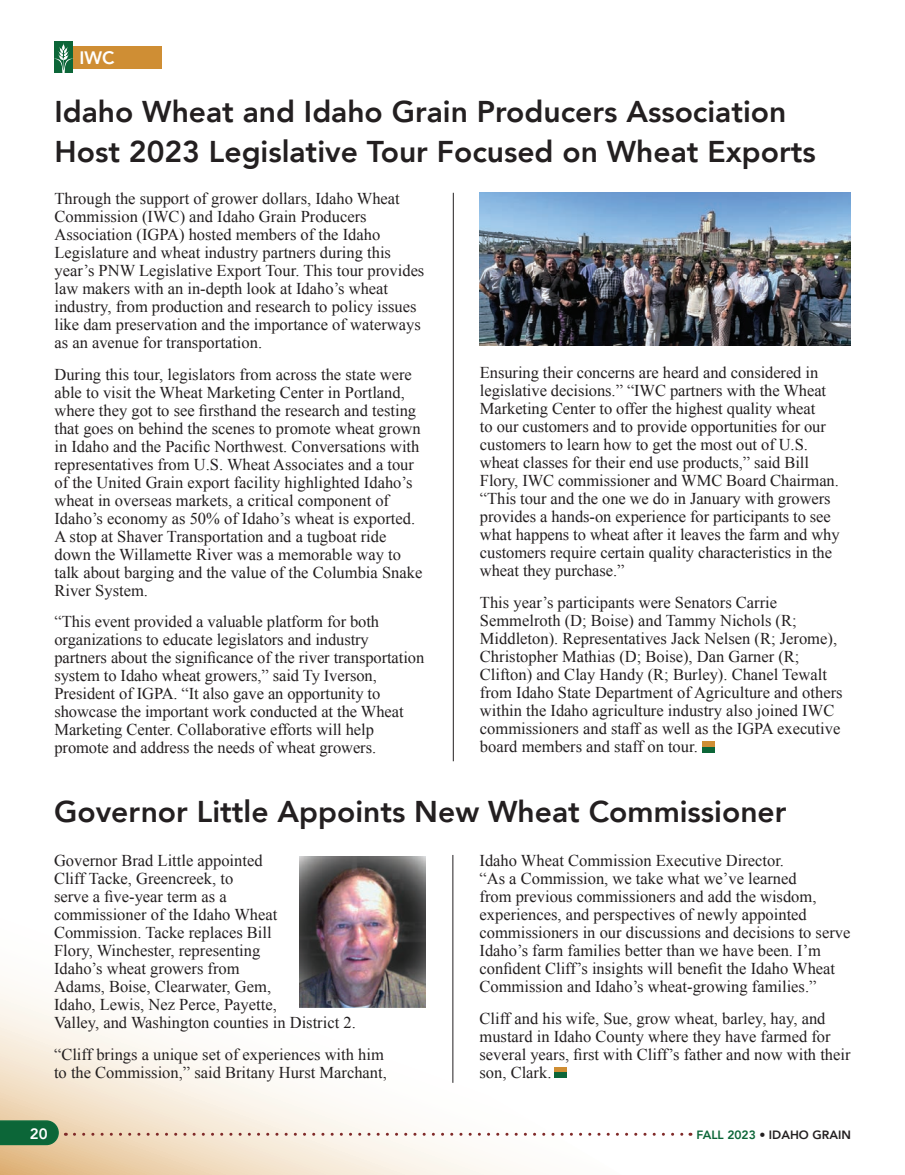
<style>
.page{position:relative;width:905px;height:1175px;background:#fff}
.page>*{position:absolute;margin:0;border:0;box-sizing:border-box;transform-origin:0 0}
.t1{font:800 30px/40.5px "Avenir";color:#231f20}
.t2{font:800 18px "Avenir";color:#fff}
.t3{font:16.5px/18px "Times New Roman";color:#231f20}
.t4{font:800 15px "Avenir";color:#fff}
.t5{font:800 12px "Avenir";color:#231f20}
.s1{color:#0c6638}
</style>
<div class="page">
<svg style="left:0;top:855px;width:619px;height:319px"></svg>
<div style="left:63px;top:46px;width:99px;height:23px;background:#cf8e34"></div>
<div style="left:54px;top:41px;width:19px;height:32px;background:#0c6638"></div>
<svg style="left:54px;top:43px;width:19px;height:30px"></svg>
<svg style="left:0;top:1119px;width:66px;height:26px;background:#367a4e"></svg>
<svg style="left:74px;top:1132px;width:617px;height:3px"></svg>
<hr style="left:453px;top:193px;width:1px;height:568px;background:#231f20">
<div style="left:702px;top:741px;width:12px;height:6px;background:#cf8e34"></div>
<div style="left:702px;top:746px;width:12px;height:6px;background:#0c6638"></div>
<img style="left:480px;top:193px;width:370px;height:152px">
<hr style="left:452px;top:855px;width:1px;height:227px;background:#231f20">
<img style="left:300px;top:856px;width:125px;height:151px">
<div style="left:555px;top:1066px;width:12px;height:6px;background:#cf8e34"></div>
<div style="left:555px;top:1072px;width:12px;height:6px;background:#0c6638"></div>
<p class="t2" style="left:79px;top:44px;width:36px">IWC</p>
<h1 class="t1" style="left:54px;top:91px;width:762px">Idaho Wheat and Idaho Grain Producers Association<br>Host 2023 Legislative Tour Focused on Wheat Exports</h1>
<p class="t3" style="left:54px;top:189px;width:371px">Through the support of grower dollars, Idaho Wheat Commission (IWC) and Idaho Grain Producers Association (IGPA) hosted members of the Idaho Legislature and wheat industry partners during this year’s PNW Legislative Export Tour. This tour provides law makers with an in-depth look at Idaho’s wheat industry, from production and research to policy issues like dam preservation and the importance of waterways as an avenue for transportation.</p>
<p class="t3" style="left:54px;top:365px;width:369px">During this tour, legislators from across the state were able to visit the Wheat Marketing Center in Portland, where they got to see firsthand the research and testing that goes on behind the scenes to promote wheat grown in Idaho and the Pacific Northwest. Conversations with representatives from U.S. Wheat Associates and a tour of the United Grain export facility highlighted Idaho’s wheat in overseas markets, a critical component of Idaho’s economy as 50% of Idaho’s wheat is exported.<br>A stop at Shaver Transportation and a tugboat ride down the Willamette River was a memorable way to talk about barging and the value of the Columbia Snake River System.</p>
<p class="t3" style="left:54px;top:612px;width:371px">“This event provided a valuable platform for both organizations to educate legislators and industry partners about the significance of the river transportation system to Idaho wheat growers,” said Ty Iverson, President of IGPA. “It also gave an opportunity to showcase the important work conducted at the Wheat Marketing Center. Collaborative efforts will help promote and address the needs of wheat growers.</p>
<p class="t3" style="left:480px;top:363px;width:361px">Ensuring their concerns are heard and considered in legislative decisions.” “IWC partners with the Wheat Marketing Center to offer the highest quality wheat<br>to our customers and to provide opportunities for our customers to learn how to get the most out of U.S. wheat classes for their end use products,” said Bill Flory, IWC commissioner and WMC Board Chairman. “This tour and the one we do in January with growers provides a hands-on experience for participants to see what happens to wheat after it leaves the farm and why customers require certain quality characteristics in the wheat they purchase.”</p>
<p class="t3" style="left:480px;top:593px;width:364px">This year’s participants were Senators Carrie Semmelroth (D; Boise) and Tammy Nichols (R; Middleton). Representatives Jack Nelsen (R; Jerome), Christopher Mathias (D; Boise), Dan Garner (R; Clifton) and Clay Handy (R; Burley). Chanel Tewalt from Idaho State Department of Agriculture and others within the Idaho agriculture industry also joined IWC commissioners and staff as well as the IGPA executive board members and staff on tour.</p>
<h1 class="t1" style="left:54px;top:791px;width:734px">Governor Little Appoints New Wheat Commissioner</h1>
<p class="t3" style="left:54px;top:851px;width:303px">Governor Brad Little appointed<br>Cliff Tacke, Greencreek, to<br>serve a five-year term as a<br>commissioner of the Idaho Wheat<br>Commission. Tacke replaces Bill<br>Flory, Winchester, representing<br>Idaho’s wheat growers from<br>Adams, Boise, Clearwater, Gem,<br>Idaho, Lewis, Nez Perce, Payette,<br>Valley, and Washington counties in District 2.</p>
<p class="t3" style="left:54px;top:1045px;width:334px">“Cliff brings a unique set of experiences with him to the Commission,” said Britany Hurst Marchant,</p>
<p class="t3" style="left:479px;top:851px;width:372px">Idaho Wheat Commission Executive Director.<br>“As a Commission, we take what we’ve learned<br>from previous commissioners and add the wisdom, experiences, and perspectives of newly appointed commissioners in our discussions and decisions to serve Idaho’s farm families better than we have been. I’m confident Cliff’s insights will benefit the Idaho Wheat Commission and Idaho’s wheat-growing families.”</p>
<p class="t3" style="left:479px;top:1009px;width:372px">Cliff and his wife, Sue, grow wheat, barley, hay, and mustard in Idaho County where they have farmed for several years, first with Cliff’s father and now with their son, Clark.</p>
<p class="t4" style="left:30px;top:1121px;width:19px">20</p>
<p class="t5" style="left:696px;top:1125px;width:156px"><span class="s1">FALL 2023</span> • IDAHO GRAIN</p>
</div>
